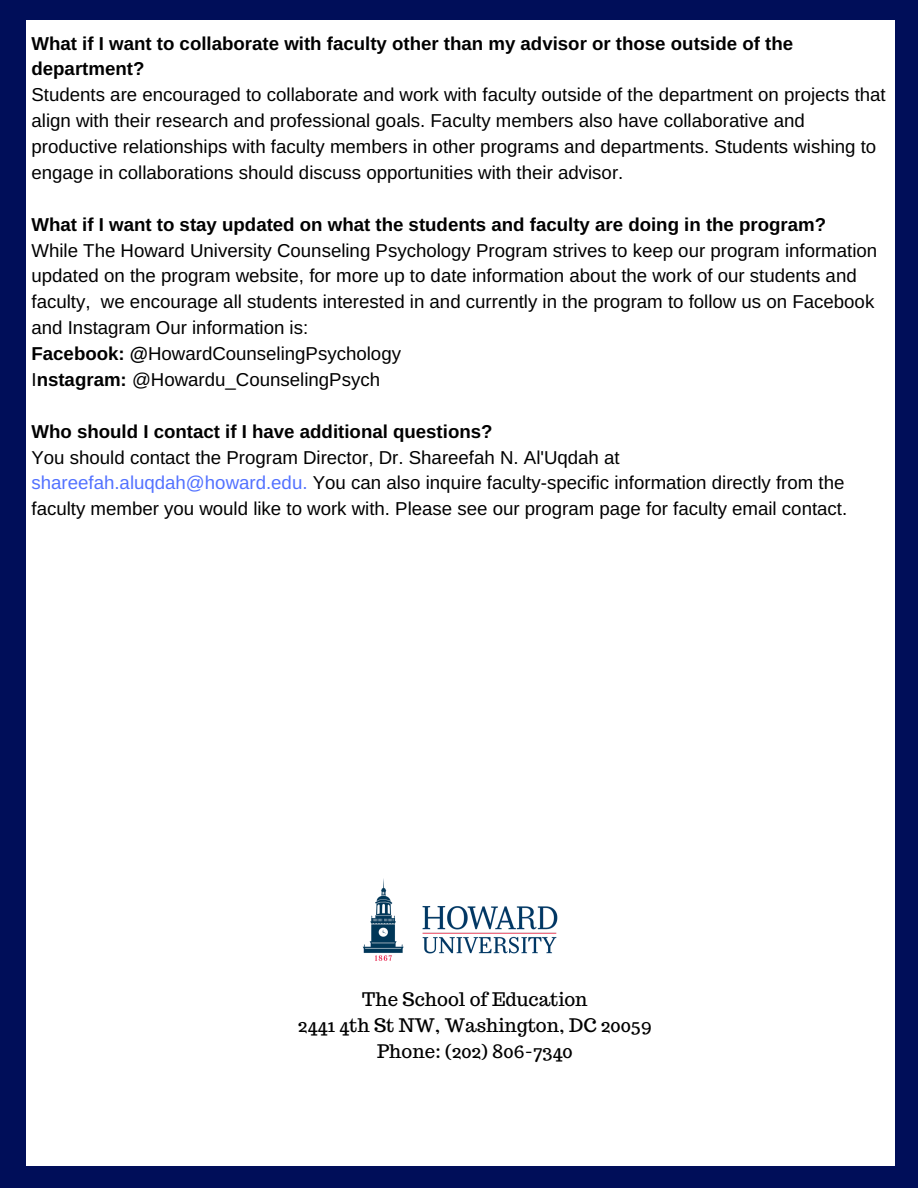
<style>
.page{position:relative;width:918px;height:1188px;background:#000e59}
.page>*{position:absolute;margin:0;border:0;box-sizing:border-box;transform-origin:0 0}
.t1{font:18.75px/25.8px "Arimo";color:#000}
.t2{font:700 18.75px/25.8px "Arimo";color:#000}
.t3{font:18.75px/25.8px "Trocchi";color:#000;text-align:center}
.s1{font-weight:700}
.s2{color:#5271ff}
</style>
<div class="page">
<div style="left:26px;top:20px;width:868px;height:1145px;background:#fff"></div>
<img style="left:362px;top:878px;width:196px;height:83px">
<p class="t2" style="left:32px;top:30px;width:763px">What if I want to collaborate with faculty other than my advisor or those outside of the department?</p>
<p class="t1" style="left:32px;top:82px;width:856px">Students are encouraged to collaborate and work with faculty outside of the department on projects that align with their research and professional goals. Faculty members also have collaborative and productive relationships with faculty members in other programs and departments. Students wishing to engage in collaborations should discuss opportunities with their advisor.</p>
<p class="t2" style="left:32px;top:211px;width:796px">What if I want to stay updated on what the students and faculty are doing in the program?</p>
<p class="t1" style="left:32px;top:237px;width:847px">While The Howard University Counseling Psychology Program strives to keep our program information updated on the program website, for more up to date information about the work of our students and faculty, we encourage all students interested in and currently in the program to follow us on Facebook and Instagram Our information is:<br><span class="s1">Facebook: @</span>HowardCounselingPsychology<br>I<span class="s1">nstagram:</span> @Howardu_CounselingPsych</p>
<p class="t2" style="left:32px;top:418px;width:463px">Who should I contact if I have additional questions?</p>
<p class="t1" style="left:32px;top:444px;width:817px">You should contact the Program Director, Dr. Shareefah N. Al'Uqdah at <span class="s2">shareefah.aluqdah@howard.edu.</span> You can also inquire faculty-specific information directly from the faculty member you would like to work with. Please see our program page for faculty email contact.</p>
<p class="t3" style="left:298px;top:986px;width:356px">The School of Education<br>2441 4th St NW, Washington, DC 20059<br>Phone: (202) 806-7340</p>
</div>
